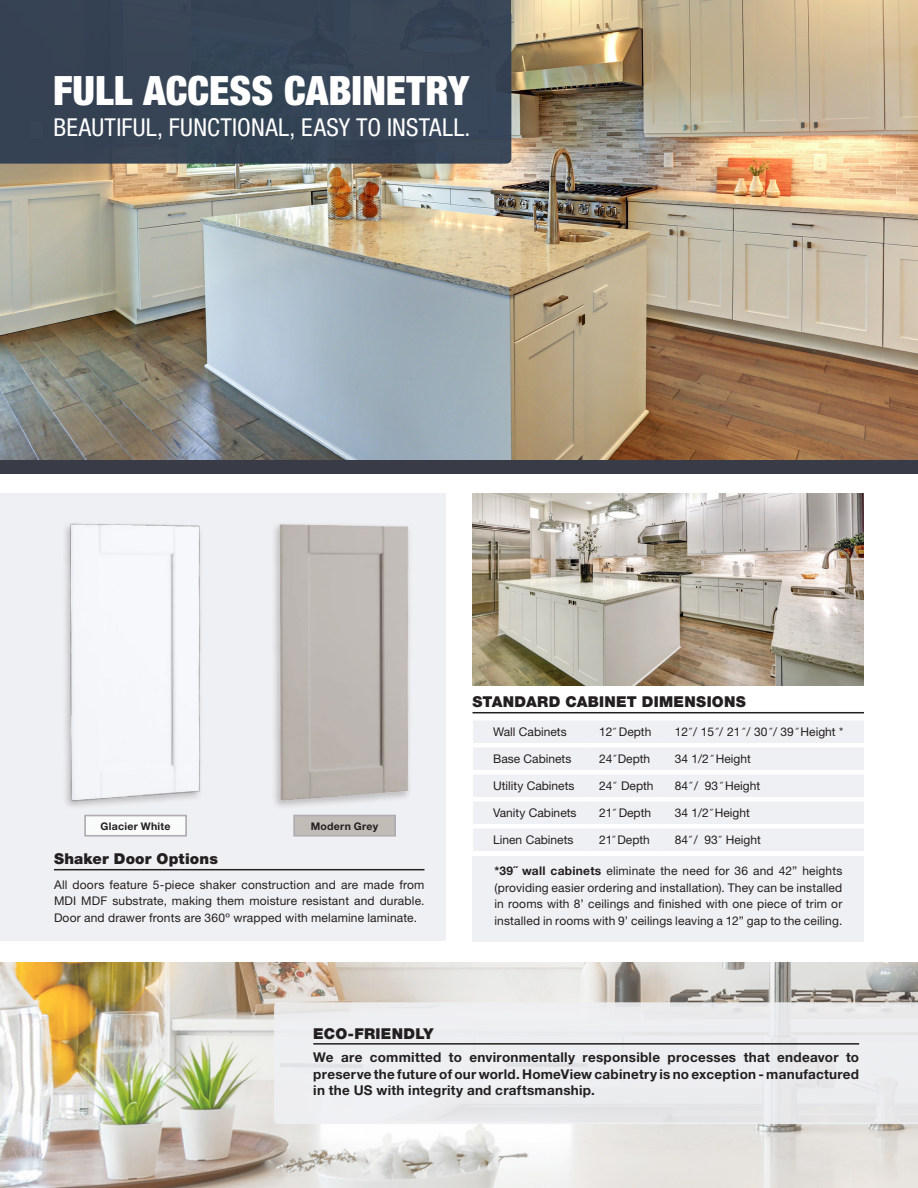
<style>
.page{position:relative;width:918px;height:1188px;background:#fff}
.page>*{position:absolute;margin:0;border:0;box-sizing:border-box;transform-origin:0 0}
.Body{font:900 condensed 40.5px "Helvetica Neue LT Std";color:#fff}
.Body-2{font:condensed 24.75px "Helvetica Neue LT Std";letter-spacing:.01em;color:#fff}
.Body-3{font:900 15px "Helvetica Neue LT Std";letter-spacing:.015em;color:#231f20}
.Body_White{font:700 13.5px/16.5px "Helvetica Neue LT Std";letter-spacing:.02em;color:#231f20;text-align:justify}
.Body_White-2{font:12px/16.5px "Helvetica Neue LT Std";color:#231f20;text-align:justify}
.Body_White-3{font:700 10.5px "Helvetica Neue LT Std";letter-spacing:.025em;color:#231f20}
.s1{font-family:"Humanist 521 BT"}
.s2{font-weight:700}
</style>
<div class="page">
<img style="left:0;top:0;width:918px;height:460px">
<div style="left:0;top:494px;width:446px;height:447px;background:#eff0f3"></div>
<div style="left:473px;top:856px;width:391px;height:85px;background:#eff0f3"></div>
<img style="left:0;top:962px;width:918px;height:226px">
<hr style="left:472px;top:712px;width:392px;height:1px;background:#231f20">
<hr style="left:54px;top:869px;width:370px;height:1px;background:#231f20">
<svg style="left:274px;top:1002px;width:644px;height:122px;background:#ebecee"></svg>
<div style="left:0;top:0;width:511px;height:164px;background:#364456"></div>
<hr style="left:313px;top:1043px;width:546px;height:2px;background:#231f20">
<img style="left:65px;top:523px;width:136px;height:284px">
<img style="left:274px;top:524px;width:135px;height:283px">
<div style="left:473px;top:721px;width:391px;height:130px;background:#eff0f3"></div>
<hr style="left:473px;top:743px;width:113px;height:4px;background:#fff">
<hr style="left:586px;top:743px;width:76px;height:4px;background:#fff">
<hr style="left:662px;top:743px;width:202px;height:4px;background:#fff">
<hr style="left:473px;top:770px;width:113px;height:4px;background:#fff">
<hr style="left:586px;top:770px;width:76px;height:4px;background:#fff">
<hr style="left:662px;top:770px;width:202px;height:4px;background:#fff">
<hr style="left:473px;top:797px;width:113px;height:4px;background:#fff">
<hr style="left:586px;top:797px;width:76px;height:4px;background:#fff">
<hr style="left:662px;top:797px;width:202px;height:4px;background:#fff">
<hr style="left:473px;top:824px;width:113px;height:4px;background:#fff">
<hr style="left:586px;top:824px;width:76px;height:4px;background:#fff">
<hr style="left:662px;top:824px;width:202px;height:4px;background:#fff">
<img style="left:473px;top:494px;width:391px;height:192px">
<div style="left:84px;top:815px;width:103px;height:22px;background:#f9fafa;border:2px solid #aeacb1"></div>
<div style="left:293px;top:815px;width:103px;height:22px;background:#c2bcb8;border:2px solid #aeacb1"></div>
<div style="left:0;top:460px;width:918px;height:13px;background:#393c46"></div>
<p class="Body" style="left:53px;top:66px;width:417px">FULL ACCESS CABINETRY</p>
<p class="Body-2" style="left:54px;top:113px;width:418px">BEAUTIFUL, FUNCTIONAL, EASY TO INSTALL.</p>
<p class="Body_White-3" style="left:101px;top:820px;width:72px">Glacier White</p>
<p class="Body_White-3" style="left:311px;top:820px;width:69px">Modern Grey</p>
<p class="Body-3" style="left:54px;top:850px;width:166px">Shaker Door Options</p>
<p class="Body_White-2" style="left:54px;top:876px;width:372px">All doors feature 5-piece shaker construction and are made from MDI MDF substrate, making them moisture resistant and durable.<br>Door and drawer fronts are 360º wrapped with melamine laminate.</p>
<p class="Body-3" style="left:472px;top:693px;width:275px">STANDARD CABINET DIMENSIONS</p>
<p class="Body_White-2" style="left:493px;top:723px;width:75px">Wall Cabinets</p>
<p class="Body_White-2" style="left:599px;top:724px;width:54px">12<span class="s1">˝</span> Depth</p>
<p class="Body_White-2" style="left:675px;top:724px;width:170px">12<span class="s1">˝</span>/ 15<span class="s1">˝</span>/ 21<span class="s1">˝</span>/ 30<span class="s1">˝</span>/ 39<span class="s1">˝</span> Height *</p>
<p class="Body_White-2" style="left:493px;top:750px;width:80px">Base Cabinets</p>
<p class="Body_White-2" style="left:599px;top:751px;width:53px">24<span class="s1">˝</span>Depth</p>
<p class="Body_White-2" style="left:675px;top:751px;width:78px">34 1/2<span class="s1">˝</span> Height</p>
<p class="Body_White-2" style="left:493px;top:777px;width:83px">Utility Cabinets</p>
<p class="Body_White-2" style="left:599px;top:778px;width:56px">24<span class="s1">˝</span> Depth</p>
<p class="Body_White-2" style="left:675px;top:778px;width:87px">84<span class="s1">˝</span>/ 93<span class="s1">˝</span> Height</p>
<p class="Body_White-2" style="left:493px;top:804px;width:85px">Vanity Cabinets</p>
<p class="Body_White-2" style="left:599px;top:805px;width:53px">21<span class="s1">˝</span> Depth</p>
<p class="Body_White-2" style="left:675px;top:805px;width:77px">34 1/2<span class="s1">˝</span>Height</p>
<p class="Body_White-2" style="left:493px;top:831px;width:82px">Linen Cabinets</p>
<p class="Body_White-2" style="left:599px;top:832px;width:52px">21<span class="s1">˝</span> Depth</p>
<p class="Body_White-2" style="left:675px;top:832px;width:88px">84<span class="s1">˝</span>/ 93<span class="s1">˝</span> Height</p>
<p class="Body_White-2" style="left:494px;top:863px;width:350px"><span class="s2">*39˝ wall cabinets</span> eliminate the need for 36 and 42” heights (providing easier ordering and installation). They can be installed in rooms with 8’ ceilings and finished with one piece of trim or installed in rooms with 9’ ceilings leaving a 12” gap to the ceiling.</p>
<p class="Body-3" style="left:313px;top:1024px;width:122px">ECO-FRIENDLY</p>
<p class="Body_White" style="left:313px;top:1049px;width:547px">We are committed to environmentally responsible processes that endeavor to preserve the future of our world. HomeView cabinetry is no exception - manufactured in the US with integrity and craftsmanship.</p>
</div>
